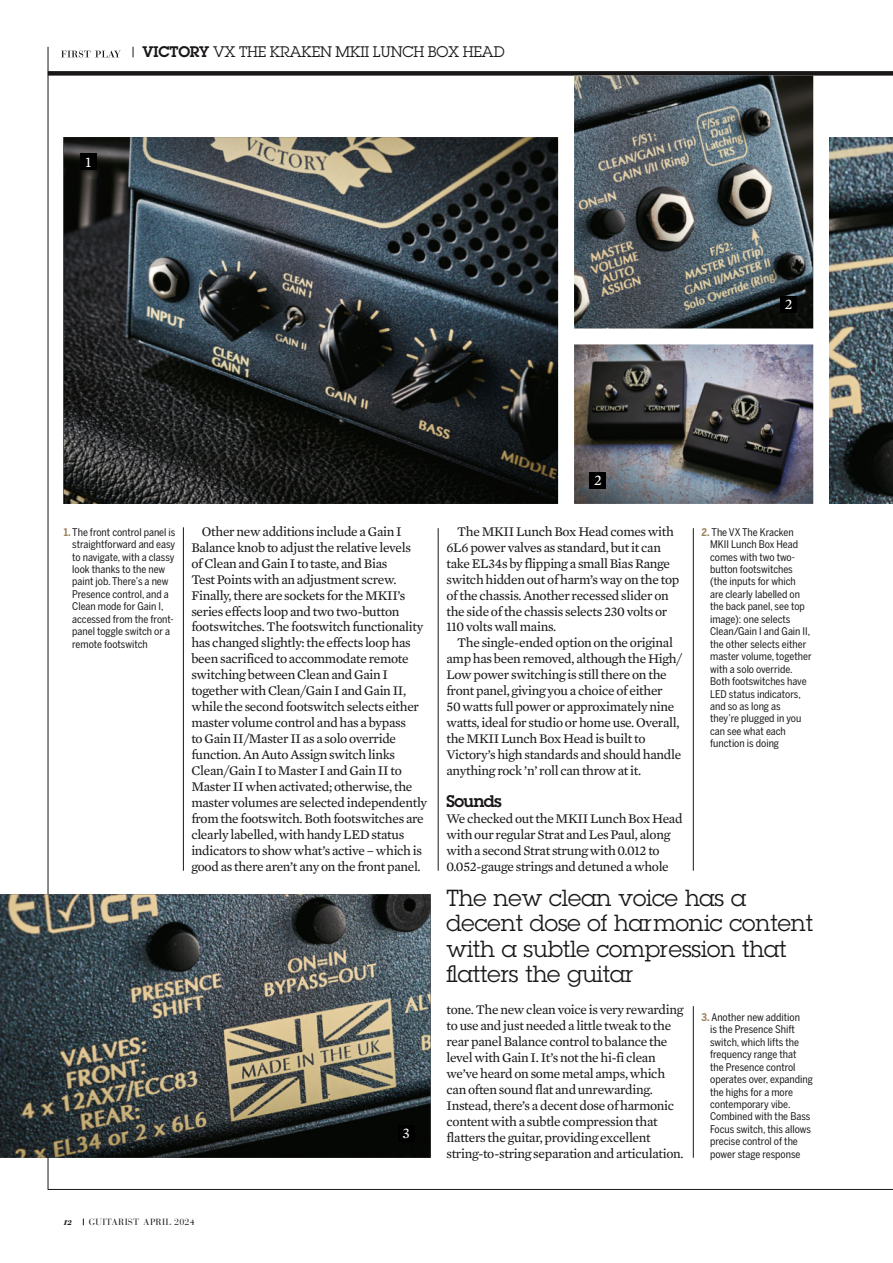
<style>
.page{position:relative;width:893px;height:1263px;background:#fff}
.page>*{position:absolute;margin:0;border:0;box-sizing:border-box;transform-origin:0 0}
.t1{font:22.8px/25.5px "Lubalin Graph";color:#1a1719}
.t2{font:600 16.5px "Lubalin Graph";letter-spacing:-.03em;color:#1a1719}
.t3{font:15px "Lubalin Graph";letter-spacing:-.015em;color:#1a1719}
.t4{font:15px "Mercury Text G2";color:#fff}
.t5{font:13.5px/15.9px "Mercury Text G2";letter-spacing:-.02em;color:#1a1719}
.t6{font:10.5px/12.5px "Benton Sans Condensed";color:#1a1719}
.t7{font:10.5px "Bauer Bodoni Bold Italic Os F";color:#1a1719}
.t8{font:9px "Bauer Bodoni";letter-spacing:.03em;color:#1a1719}
.s1{font-weight:600}
.s2{font-weight:700;color:#9c8360}
</style>
<div class="page">
<hr style="left:183px;top:527px;width:1px;height:344px;background:#1a1719">
<hr style="left:438px;top:528px;width:1px;height:343px;background:#1a1719">
<hr style="left:693px;top:528px;width:1px;height:343px;background:#1a1719">
<hr style="left:693px;top:1006px;width:1px;height:152px;background:#1a1719">
<hr style="left:48px;top:47px;width:1px;height:1142px;background:#1a1719">
<hr style="left:48px;top:1189px;width:845px;height:1px;background:#1a1719">
<div style="left:48px;top:71px;width:845px;height:5px;background:#1a1719"></div>
<img style="left:0;top:894px;width:431px;height:264px">
<img style="left:64px;top:137px;width:494px;height:367px">
<svg style="left:62px;top:51px;width:58px;height:6px"></svg>
<img style="left:398px;top:1125px;width:16px;height:16px">
<img style="left:829px;top:137px;width:64px;height:367px">
<img style="left:81px;top:154px;width:16px;height:16px">
<img style="left:574px;top:344px;width:239px;height:160px">
<img style="left:574px;top:76px;width:239px;height:252px">
<img style="left:781px;top:297px;width:16px;height:16px">
<img style="left:590px;top:472px;width:16px;height:16px">
<p class="t4" style="left:86px;top:153px;width:7px">1</p>
<p class="t3" style="left:143px;top:43px;width:363px"><span class="s1">VICTORY</span> VX THE KRAKEN MKII LUNCH BOX HEAD</p>
<p class="t4" style="left:594px;top:471px;width:9px">2</p>
<p class="t4" style="left:785px;top:295px;width:9px">2</p>
<p class="t5" style="left:191px;top:523px;width:237px;text-indent:11px">Other new additions include a Gain I Balance knob to adjust the relative levels<br>of Clean and Gain I to taste, and Bias<br>Test Points with an adjustment screw.<br>Finally, there are sockets for the MKII’s series effects loop and two two-button footswitches. The footswitch functionality has changed slightly: the effects loop has been sacrificed to accommodate remote switching between Clean and Gain I together with Clean/Gain I and Gain II, while the second footswitch selects either master volume control and has a bypass<br>to Gain II/Master II as a solo override function. An Auto Assign switch links Clean/Gain I to Master I and Gain II to Master II when activated; otherwise, the master volumes are selected independently from the footswitch. Both footswitches are clearly labelled, with handy LED status indicators to show what’s active – which is good as there aren’t any on the front panel.</p>
<p class="t5" style="left:446px;top:523px;width:234px;text-indent:11px">The MKII Lunch Box Head comes with 6L6 power valves as standard, but it can take EL34s by flipping a small Bias Range switch hidden out of harm’s way on the top of the chassis. Another recessed slider on the side of the chassis selects 230 volts or 110 volts wall mains.</p>
<p class="t6" style="left:72px;top:525px;width:105px;text-indent:-9px"><span class="s2">1.</span> The front control panel is straightforward and easy to navigate, with a classy look thanks to the new paint job. There’s a new<br>Presence control, and a<br>Clean mode for Gain I, accessed from the front&shy;panel toggle switch or a remote footswitch</p>
<p class="t6" style="left:710px;top:526px;width:103px;text-indent:-9px"><span class="s2">2.</span> The VX The Kracken<br>MKII Lunch Box Head comes with two two&shy;button footswitches (the inputs for which are clearly labelled on the back panel, see top image): one selects<br>Clean/Gain I and Gain II, the other selects either master volume, together with a solo override.<br>Both footswitches have<br>LED status indicators, and so as long as they’re plugged in you can see what each function is doing</p>
<p class="t5" style="left:446px;top:635px;width:238px;text-indent:11px">The single-ended option on the original amp has been removed, although the High/ Low power switching is still there on the front panel, giving you a choice of either<br>50 watts full power or approximately nine watts, ideal for studio or home use. Overall, the MKII Lunch Box Head is built to Victory’s high standards and should handle anything rock ’n’ roll can throw at it.</p>
<p class="t2" style="left:446px;top:790px;width:57px">Sounds</p>
<p class="t5" style="left:446px;top:810px;width:238px">We checked out the MKII Lunch Box Head with our regular Strat and Les Paul, along with a second Strat strung with 0.012 to 0.052-gauge strings and detuned a whole</p>
<p class="t7" style="left:64px;top:1215px;width:10px">12</p>
<p class="t8" style="left:89px;top:1217px;width:107px">GUITARIST APRIL 2024</p>
<p class="t4" style="left:402px;top:1124px;width:9px">3</p>
<h1 class="t1" style="left:446px;top:885px;width:368px">The new clean voice has a decent dose of harmonic content with a subtle compression that flatters the guitar</h1>
<p class="t5" style="left:446px;top:1002px;width:239px">tone. The new clean voice is very rewarding to use and just needed a little tweak to the rear panel Balance control to balance the level with Gain I. It’s not the hi-fi clean we’ve heard on some metal amps, which can often sound flat and unrewarding.<br>Instead, there’s a decent dose of harmonic content with a subtle compression that flatters the guitar, providing excellent string-to-string separation and articulation.</p>
<p class="t6" style="left:710px;top:1011px;width:104px;text-indent:-9px"><span class="s2">3.</span> Another new addition<br>is the Presence Shift switch, which lifts the frequency range that<br>the Presence control operates over, expanding the highs for a more contemporary vibe.<br>Combined with the Bass<br>Focus switch, this allows precise control of the power stage response</p>
</div>
